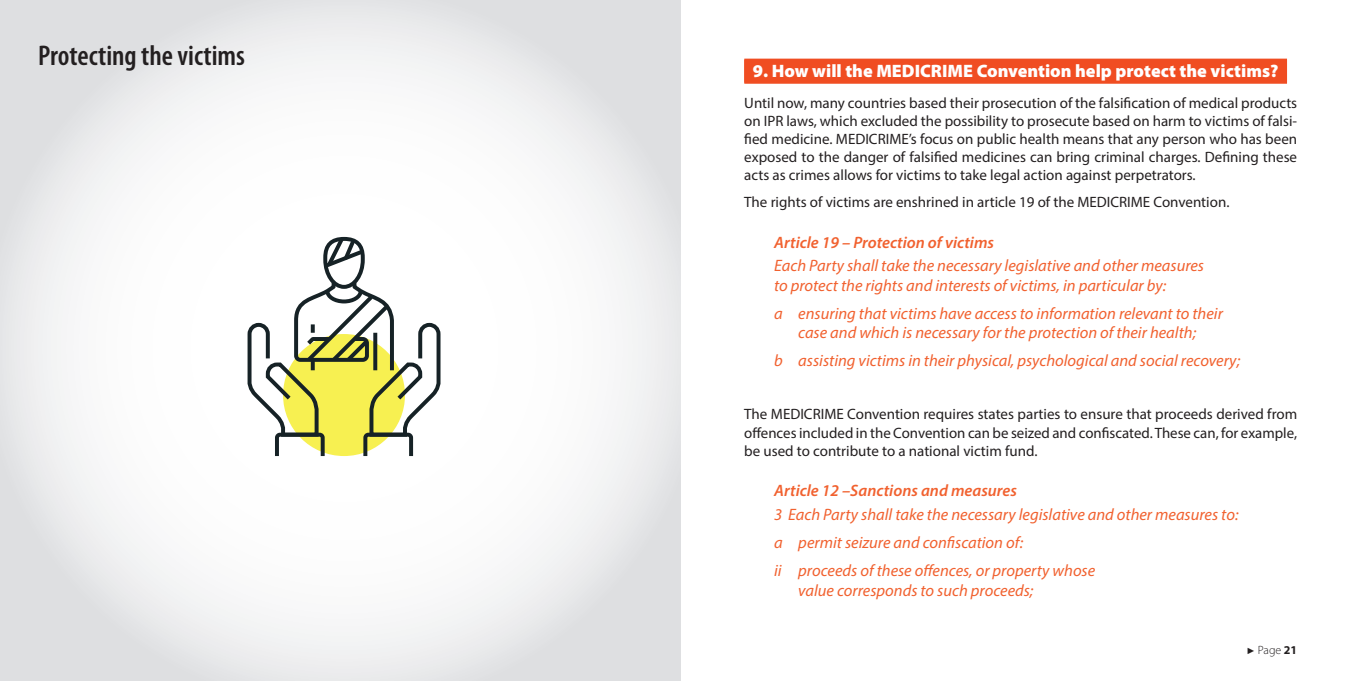
<style>
.page{position:relative;width:1361px;height:681px;background:#fff}
.page>*{position:absolute;margin:0;border:0;box-sizing:border-box;transform-origin:0 0}
.t1{font:600 condensed 28.5px "Myriad Pro";color:#231f20}
.t2{font:900 18px "Myriad Pro";color:#fff}
.t3{font:italic 16.5px/19.5px "Myriad Pro";color:#f1612f}
.t4{font:italic 600 16.5px "Myriad Pro";color:#f1612f}
.t5{font:15px/18px "Myriad Pro";color:#231f20;text-align:justify}
.t6{font:300 12px "Myriad Pro";color:#231f20}
.s1{font-family:"Arial";font-weight:400;font-size:9px}
.s2{font-weight:700}
</style>
<div class="page">
<svg style="left:0;top:0;width:680px;height:680px"></svg>
<svg style="left:244px;top:233px;width:200px;height:227px"></svg>
<div style="left:744px;top:60px;width:543px;height:24px;background:#f37b5b"></div>
<div style="left:744px;top:59px;width:543px;height:24px;background:#f04d22"></div>
<h1 class="t1" style="left:38px;top:38px;width:208px">Protecting the victims</h1>
<p class="t2" style="left:753px;top:59px;width:527px">9. How will the MEDICRIME Convention help protect the victims?</p>
<p class="t5" style="left:744px;top:94px;width:554px">Until now, many countries based their prosecution of the falsification of medical products on IPR laws, which excluded the possibility to prosecute based on harm to victims of falsi&shy;fied medicine. MEDICRIME’s focus on public health means that any person who has been exposed to the danger of falsified medicines can bring criminal charges. Defining these acts as crimes allows for victims to take legal action against perpetrators.</p>
<p class="t5" style="left:744px;top:192px;width:487px">The rights of victims are enshrined in article 19 of the MEDICRIME Convention.</p>
<p class="t4" style="left:774px;top:231px;width:222px">Article 19 – Protection of victims</p>
<p class="t3" style="left:774px;top:256px;width:431px">Each Party shall take the necessary legislative and other measures to protect the rights and interests of victims, in particular by:</p>
<p class="t3" style="left:774px;top:303px;width:450px;text-align:center">a ensuring that victims have access to information relevant to their case and which is necessary for the protection of their health;</p>
<p class="t3" style="left:774px;top:351px;width:468px">b assisting victims in their physical, psychological and social recovery;</p>
<p class="t5" style="left:744px;top:405px;width:554px">The MEDICRIME Convention requires states parties to ensure that proceeds derived from offences included in the Convention can be seized and confiscated. These can, for example, be used to contribute to a national victim fund.</p>
<p class="t4" style="left:774px;top:480px;width:244px">Article 12 –Sanctions and measures</p>
<p class="t3" style="left:774px;top:500px;width:466px;line-height:28px">3 Each Party shall take the necessary legislative and other measures to: a permit seizure and confiscation of:<br>ii proceeds of these offences, or property whose</p>
<p class="t3" style="left:798px;top:580px;width:237px">value corresponds to such proceeds;</p>
<p class="t6" style="left:1246px;top:642px;width:52px"><span class="s1">►</span> Page <span class="s2">21</span></p>
</div>
